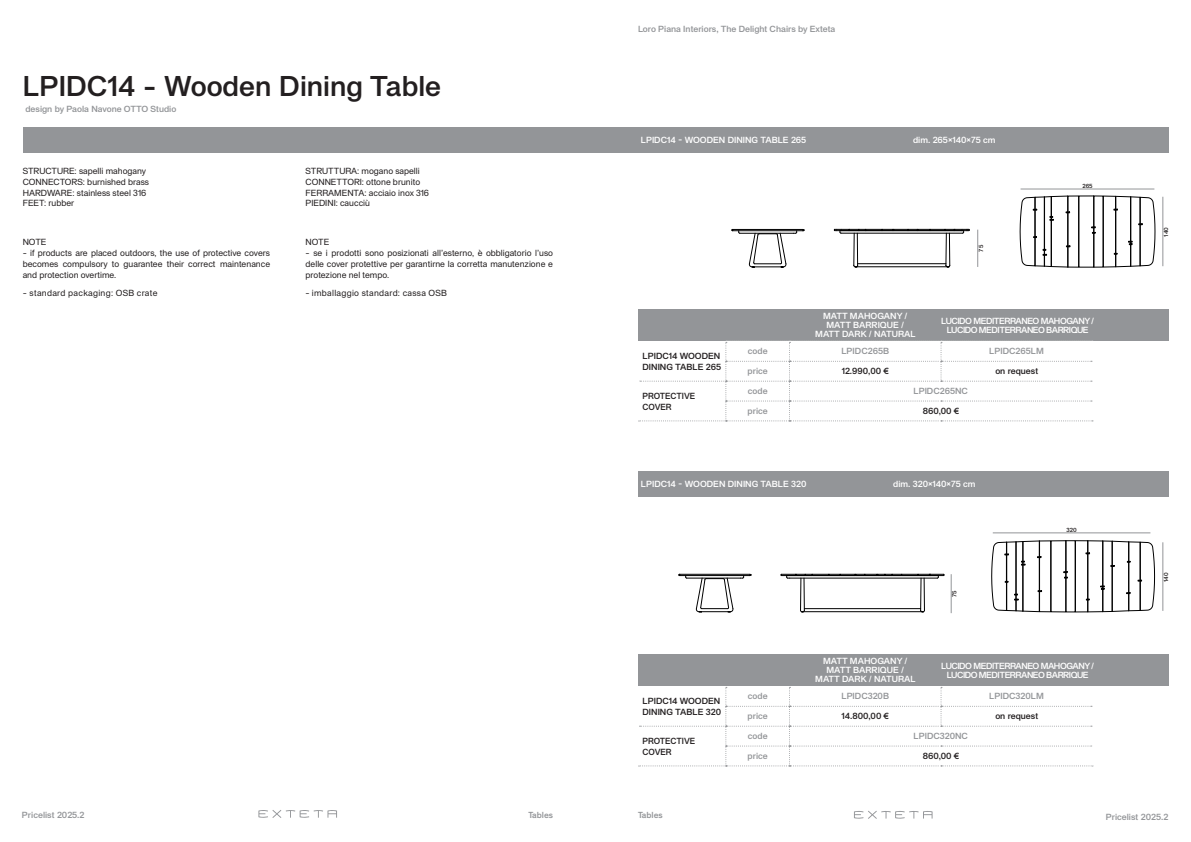
<style>
.page{position:relative;width:1191px;height:842px;background:#fff}
.page>*{position:absolute;margin:0;border:0;box-sizing:border-box;transform-origin:0 0}
.t1{font:500 29px "Syndicat Grotesk";color:#231f20}
.t2{font:500 10px "Theinhardt";letter-spacing:.03em;color:#fff}
.t3{font:9px/10.8px "Syndicat Grotesk";color:#231f20;text-align:justify}
.t4{font:500 9px "Syndicat Grotesk";color:#939598}
.t5{font:500 9px "Syndicat Grotesk";letter-spacing:-.01em;color:#fff}
.t6{font:500 9px "Syndicat Grotesk";letter-spacing:-.05em;color:#fff}
.t7{font:500 9px "Syndicat Grotesk";color:#231f20}
.t8{font:9px "Syndicat Grotesk";letter-spacing:.03em;color:#231f20}
.t9{font:500 9px "Syndicat Grotesk";color:#231f20;scale:.94 1}
.t10{font:500 9px "Theinhardt";color:#939598}
.t11{font:500 6px "Syndicat Grotesk";color:#231f20}
</style>
<div class="page">
<svg style="left:854px;top:811px;width:78px;height:8px"></svg>
<svg style="left:258px;top:810px;width:79px;height:8px"></svg>
<div style="left:23px;top:127px;width:1145px;height:26px;background:#939598"></div>
<hr style="left:1162px;top:197px;width:1px;height:69px;background:#939598">
<hr style="left:977px;top:230px;width:1px;height:37px;background:#939598">
<hr style="left:1162px;top:542px;width:1px;height:69px;background:#939598">
<svg style="left:991px;top:540px;width:165px;height:73px"></svg>
<svg style="left:1019px;top:195px;width:137px;height:73px"></svg>
<svg style="left:833px;top:228px;width:137px;height:40px"></svg>
<svg style="left:780px;top:573px;width:165px;height:40px"></svg>
<hr style="left:804px;top:608px;width:116px;height:1px;background:#000">
<hr style="left:803px;top:611px;width:119px;height:1px;background:#000">
<svg style="left:678px;top:573px;width:74px;height:40px"></svg>
<svg style="left:731px;top:228px;width:74px;height:40px"></svg>
<div style="left:638px;top:309px;width:530px;height:32px;background:#939598"></div>
<svg style="left:638px;top:341px;width:455px;height:80px"></svg>
<hr style="left:1020px;top:189px;width:134px;height:1px;background:#939598">
<hr style="left:992px;top:533px;width:158px;height:1px;background:#939598">
<hr style="left:951px;top:574px;width:1px;height:39px;background:#939598">
<div style="left:638px;top:654px;width:530px;height:32px;background:#939598"></div>
<svg style="left:638px;top:687px;width:455px;height:79px"></svg>
<div style="left:638px;top:471px;width:530px;height:26px;background:#939598"></div>
<p class="t1" style="left:23px;top:70px;width:420px">LPIDC14 - Wooden Dining Table</p>
<p class="t4" style="left:25px;top:104px;width:152px">design by Paola Navone OTTO Studio</p>
<p class="t3" style="left:23px;top:166px;width:125px">STRUCTURE: sapelli mahogany</p>
<p class="t3" style="left:23px;top:177px;width:128px">CONNECTORS: burnished brass</p>
<p class="t3" style="left:23px;top:187px;width:125px">HARDWARE: stainless steel 316</p>
<p class="t3" style="left:23px;top:198px;width:53px">FEET: rubber</p>
<p class="t3" style="left:23px;top:237px;width:25px">NOTE</p>
<p class="t3" style="left:23px;top:248px;width:249px">- if products are placed outdoors, the use of protective covers becomes compulsory to guarantee their correct maintenance and protection overtime.</p>
<p class="t3" style="left:305px;top:166px;width:116px">STRUTTURA: mogano sapelli</p>
<p class="t3" style="left:305px;top:177px;width:116px">CONNETTORI: ottone brunito</p>
<p class="t3" style="left:305px;top:187px;width:125px">FERRAMENTA: acciaio inox 316</p>
<p class="t3" style="left:305px;top:198px;width:66px">PIEDINI: caucciù</p>
<p class="t3" style="left:305px;top:237px;width:25px">NOTE</p>
<p class="t3" style="left:305px;top:248px;width:249px">- se i prodotti sono posizionati all’esterno, è obbligatorio l’uso delle cover protettive per garantirne la corretta manutenzione e protezione nel tempo.</p>
<p class="t8" style="left:23px;top:288px;width:136px">- standard packaging: OSB crate</p>
<p class="t8" style="left:305px;top:288px;width:143px">- imballaggio standard: cassa OSB</p>
<p class="t4" style="left:638px;top:24px;width:199px">Loro Piana Interiors, The Delight Chairs by Exteta</p>
<p class="t5" style="left:641px;top:135px;width:167px">LPIDC14 - WOODEN DINING TABLE 265</p>
<p class="t5" style="left:913px;top:135px;width:84px">dim. 265×140×75 cm</p>
<p class="t11" style="left:977px;top:252px;width:8px;rotate:-90deg">75</p>
<p class="t11" style="left:1082px;top:182px;width:12px">265</p>
<p class="t7" style="left:642px;top:351px;width:79px">LPIDC14 WOODEN</p>
<p class="t7" style="left:642px;top:362px;width:80px">DINING TABLE 265</p>
<p class="t9" style="left:642px;top:391px;width:58px">PROTECTIVE</p>
<p class="t9" style="left:642px;top:401px;width:32px">COVER</p>
<p class="t5" style="left:823px;top:311px;width:86px">MATT MAHOGANY /</p>
<p class="t5" style="left:826px;top:320px;width:79px">MATT BARRIQUE /</p>
<p class="t5" style="left:815px;top:329px;width:102px">MATT DARK / NATURAL</p>
<p class="t6" style="left:941px;top:316px;width:154px">LUCIDO MEDITERRANEO MAHOGANY /</p>
<p class="t2" style="left:954px;top:316px;width:61px">price_prezzo</p>
<p class="t6" style="left:946px;top:325px;width:143px">LUCIDO MEDITERRANEO BARRIQUE</p>
<p class="t4" style="left:748px;top:346px;width:21px">code</p>
<p class="t4" style="left:841px;top:346px;width:49px">LPIDC265B</p>
<p class="t4" style="left:989px;top:346px;width:56px">LPIDC265LM</p>
<p class="t4" style="left:747px;top:366px;width:22px">price</p>
<p class="t7" style="left:841px;top:366px;width:49px">12.990,00 €</p>
<p class="t7" style="left:995px;top:366px;width:44px">on request</p>
<p class="t4" style="left:747px;top:405px;width:22px">price</p>
<p class="t7" style="left:922px;top:405px;width:38px">860,00 €</p>
<p class="t4" style="left:748px;top:386px;width:21px">code</p>
<p class="t4" style="left:913px;top:386px;width:56px">LPIDC265NC</p>
<p class="t5" style="left:641px;top:479px;width:167px">LPIDC14 - WOODEN DINING TABLE 320</p>
<p class="t5" style="left:893px;top:479px;width:84px">dim. 320×140×75 cm</p>
<p class="t11" style="left:951px;top:597px;width:8px;rotate:-90deg">75</p>
<p class="t11" style="left:1066px;top:526px;width:12px">320</p>
<p class="t7" style="left:642px;top:696px;width:79px">LPIDC14 WOODEN</p>
<p class="t7" style="left:642px;top:707px;width:80px">DINING TABLE 320</p>
<p class="t9" style="left:642px;top:736px;width:58px">PROTECTIVE</p>
<p class="t9" style="left:642px;top:746px;width:32px">COVER</p>
<p class="t5" style="left:823px;top:656px;width:86px">MATT MAHOGANY /</p>
<p class="t5" style="left:826px;top:665px;width:79px">MATT BARRIQUE /</p>
<p class="t5" style="left:815px;top:674px;width:102px">MATT DARK / NATURAL</p>
<p class="t6" style="left:941px;top:661px;width:154px">LUCIDO MEDITERRANEO MAHOGANY /</p>
<p class="t2" style="left:954px;top:661px;width:61px">price_prezzo</p>
<p class="t6" style="left:946px;top:670px;width:143px">LUCIDO MEDITERRANEO BARRIQUE</p>
<p class="t4" style="left:748px;top:691px;width:21px">code</p>
<p class="t4" style="left:841px;top:691px;width:49px">LPIDC320B</p>
<p class="t4" style="left:989px;top:691px;width:56px">LPIDC320LM</p>
<p class="t4" style="left:747px;top:711px;width:22px">price</p>
<p class="t7" style="left:841px;top:711px;width:49px">14.800,00 €</p>
<p class="t7" style="left:995px;top:711px;width:44px">on request</p>
<p class="t4" style="left:747px;top:750px;width:22px">price</p>
<p class="t7" style="left:922px;top:750px;width:38px">860,00 €</p>
<p class="t4" style="left:748px;top:731px;width:21px">code</p>
<p class="t4" style="left:913px;top:731px;width:56px">LPIDC320NC</p>
<p class="t11" style="left:1162px;top:237px;width:11px;rotate:-90deg">140</p>
<p class="t11" style="left:1162px;top:582px;width:11px;rotate:-90deg">140</p>
<p class="t10" style="left:528px;top:809px;width:26px">Tables</p>
<p class="t10" style="left:638px;top:809px;width:26px">Tables</p>
<p class="t4" style="left:22px;top:810px;width:64px">Pricelist 2025.2</p>
<p class="t4" style="left:1105px;top:811px;width:64px">Pricelist 2025.2</p>
</div>
